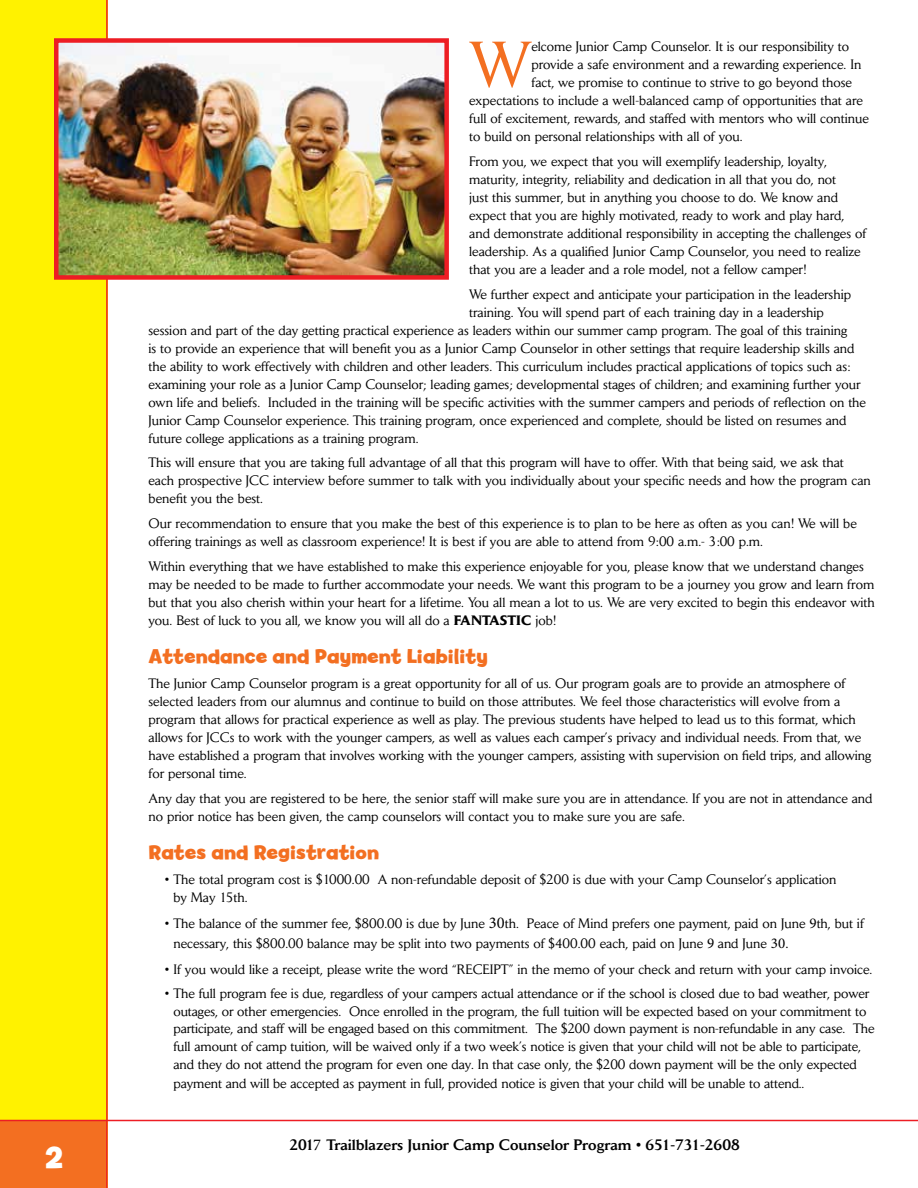
<style>
.page{position:relative;width:918px;height:1188px;background:#fff}
.page>*{position:absolute;margin:0;border:0;box-sizing:border-box;transform-origin:0 0}
.t1{font:64.35px "Daily News";color:#f36f21}
.t2{font:700 31.5px "Billy";color:#fff}
.t3{font:700 21px "Billy";color:#f36f21}
.t4{font:500 15px "Daily News";color:#000}
.t5{font:13.5px/18px "Daily News";color:#000}
.s1{font-weight:700}
.s2{font-family:"Minion Pro";font-size:16.5px}
.s3{font-family:"Minion Pro";font-size:15px}
.s4{font-size:15px}
.s5{font-family:"Minion Pro";font-weight:400;font-size:16.5px}
</style>
<div class="page">
<div style="left:0;top:0;width:108px;height:1188px;background:#fff200"></div>
<div style="left:0;top:1120px;width:107px;height:68px;background:#f36f21"></div>
<hr style="left:106px;top:0;width:2px;height:1188px;background:#ed1d24">
<hr style="left:0;top:1120px;width:918px;height:1px;background:#ed1d24">
<img style="left:59px;top:43px;width:385px;height:232px">
<div style="left:54px;top:38px;width:395px;height:242px;border:4px solid #ed1d24"></div>
<h1 class="t1" style="left:470px;top:26px;width:63px">W</h1>
<p class="t5" style="left:531px;top:37px;width:319px">elcome Junior Camp Counselor. It is our responsibility to</p>
<p class="t5" style="left:531px;top:55px;width:331px">provide a safe environment and a rewarding experience. In</p>
<p class="t5" style="left:531px;top:73px;width:322px">fact, we promise to continue to strive to go beyond those</p>
<p class="t5" style="left:469px;top:91px;width:395px">expectations to include a well-balanced camp of opportunities that are</p>
<p class="t5" style="left:469px;top:109px;width:401px">full of excitement, rewards, and staffed with mentors who will continue</p>
<p class="t5" style="left:469px;top:127px;width:275px">to build on personal relationships with all of you.</p>
<p class="t5" style="left:469px;top:152px;width:399px">From you, we expect that you will exemplify leadership, loyalty, maturity, integrity, reliability and dedication in all that you do, not<br>just this summer, but in anything you choose to do. We know and expect that you are highly motivated, ready to work and play hard, and demonstrate additional responsibility in accepting the challenges of leadership. As a qualified Junior Camp Counselor, you need to realize that you are a leader and a role model, not a fellow camper!</p>
<p class="t5" style="left:469px;top:285px;width:383px">We further expect and anticipate your participation in the leadership</p>
<p class="t5" style="left:469px;top:303px;width:356px">training. You will spend part of each training day in a leadership</p>
<p class="t5" style="left:149px;top:321px;width:700px">session and part of the day getting practical experience as leaders within our summer camp program. The goal of this training</p>
<p class="t5" style="left:149px;top:339px;width:708px">is to provide an experience that will benefit you as a Junior Camp Counselor in other settings that require leadership skills and</p>
<p class="t5" style="left:149px;top:357px;width:704px">the ability to work effectively with children and other leaders. This curriculum includes practical applications of topics such as:</p>
<p class="t5" style="left:149px;top:375px;width:714px">examining your role as a Junior Camp Counselor; leading games; developmental stages of children; and examining further your</p>
<p class="t5" style="left:149px;top:393px;width:719px">own life and beliefs. Included in the training will be specific activities with the summer campers and periods of reflection on the</p>
<p class="t5" style="left:149px;top:411px;width:700px">Junior Camp Counselor experience. This training program, once experienced and complete, should be listed on resumes and</p>
<p class="t5" style="left:149px;top:429px;width:271px">future college applications as a training program.</p>
<p class="t5" style="left:149px;top:454px;width:724px">This will ensure that you are taking full advantage of all that this program will have to offer. With that being said, we ask that each prospective JCC interview before summer to talk with you individually about your specific needs and how the program can benefit you the best.</p>
<p class="t5" style="left:149px;top:514px;width:710px">Our recommendation to ensure that you make the best of this experience is to plan to be here as often as you can! We will be offering trainings as well as classroom experience! It is best if you are able to attend from 9:00 a.m.- 3:00 p.m.</p>
<p class="t5" style="left:149px;top:557px;width:728px">Within everything that we have established to make this experience enjoyable for you, please know that we understand changes may be needed to be made to further accommodate your needs. We want this program to be a journey you grow and learn from but that you also cherish within your heart for a lifetime. You all mean a lot to us. We are very excited to begin this endeavor with you. Best of luck to you all, we know you will all do a <span class="s1">FANTASTIC</span> job!</p>
<h3 class="t3" style="left:148px;top:644px;width:341px">Attendance and Payment Liability</h3>
<p class="t5" style="left:148px;top:674px;width:724px">The Junior Camp Counselor program is a great opportunity for all of us. Our program goals are to provide an atmosphere of selected leaders from our alumnus and continue to build on those attributes. We feel those characteristics will evolve from a program that allows for practical experience as well as play. The previous students have helped to lead us to this format, which allows for JCCs to work with the younger campers, as well as values each camper’s privacy and individual needs. From that, we have established a program that involves working with the younger campers, assisting with supervision on field trips, and allowing for personal time.</p>
<p class="t5" style="left:148px;top:789px;width:726px">Any day that you are registered to be here, the senior staff will make sure you are in attendance. If you are not in attendance and no prior notice has been given, the camp counselors will contact you to make sure you are safe.</p>
<h3 class="t3" style="left:148px;top:840px;width:232px">Rates and Registration</h3>
<p class="t5" style="left:173px;top:870px;width:665px;text-indent:-8px">• The total program cost is $1000.00 A non-refundable deposit of $200 is due with your Camp Counselor’s application by May 15th.</p>
<p class="t5" style="left:173px;top:913px;width:692px;line-height:19.6px;text-indent:-8px">• The balance of the summer fee, $800.00 is due by June <span class="s2">30</span>th. Peace of Mind prefers one payment, paid on June <span class="s3">9</span>th, but if necessary, this $800.00 balance may be split into two payments of $400.00 each, paid on June <span class="s3">9</span> and June <span class="s3">30</span><span class="s4">.</span></p>
<p class="t5" style="left:165px;top:960px;width:709px">• If you would like a receipt, please write the word “RECEIPT” in the memo of your check and return with your camp invoice.</p>
<p class="t5" style="left:173px;top:984px;width:703px;text-indent:-8px">• The full program fee is due, regardless of your campers actual attendance or if the school is closed due to bad weather, power outages, or other emergencies. Once enrolled in the program, the full tuition will be expected based on your commitment to participate, and staff will be engaged based on this commitment. The $200 down payment is non-refundable in any case. The full amount of camp tuition, will be waived only if a two week’s notice is given that your child will not be able to participate, and they do not attend the program for even one day. In that case only, the $200 down payment will be the only expected payment and will be accepted as payment in full, provided notice is given that your child will be unable to attend..</p>
<h2 class="t2" style="left:45px;top:1140px;width:19px">2</h2>
<p class="t4" style="left:289px;top:1136px;width:452px">201<span class="s5">7</span> Trailblazers Junior Camp Counselor Program • 651-731-2608</p>
</div>
